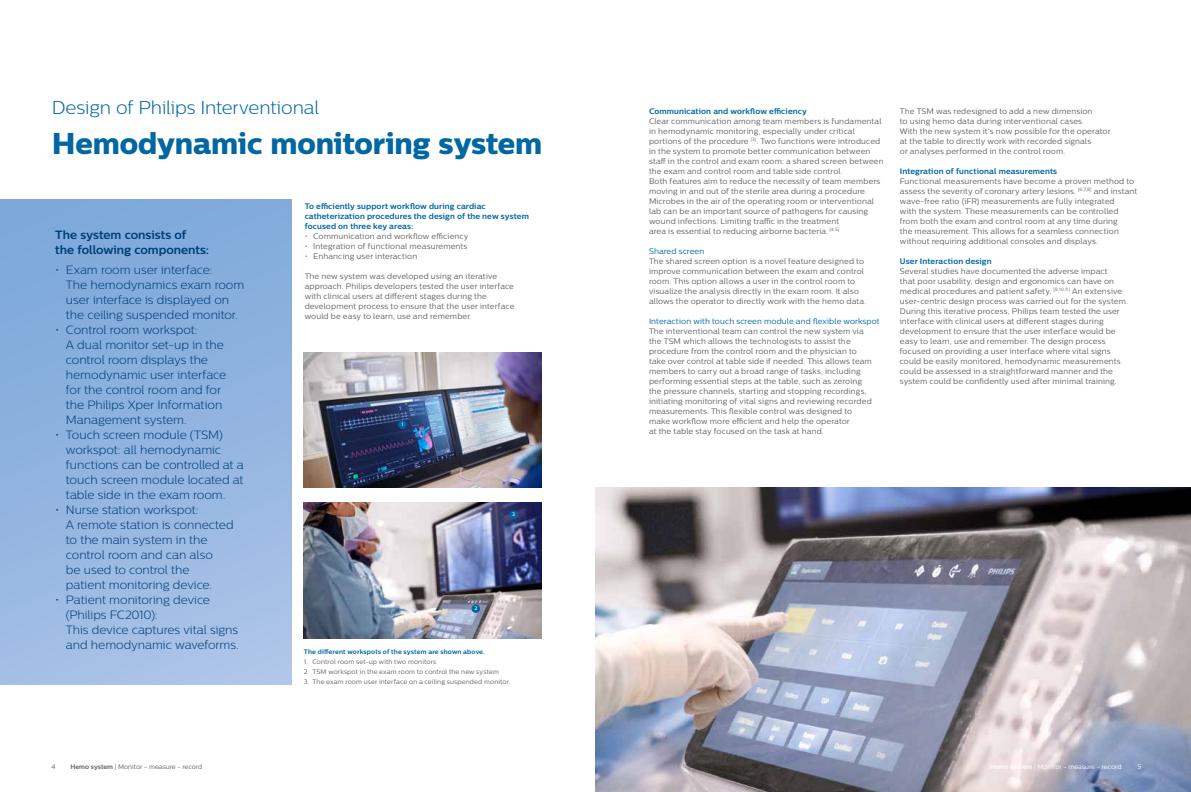
<style>
.page{position:relative;width:1191px;height:792px;background:#fff}
.page>*{position:absolute;margin:0;border:0;box-sizing:border-box;transform-origin:0 0}
.t1{font:30px "Centrale Sans X Bold";letter-spacing:-.01em;color:#0067a2}
.t2{font:300 18.5px "Centrale Sans";letter-spacing:-.01em;color:#0067a2}
.t3{font:300 12px/15px "Centrale Sans";letter-spacing:-.005em;color:#003f79}
.t4{font:700 12px/15px "Centrale Sans";letter-spacing:-.005em;color:#003f79}
.t5{font:8px/10px "Centrale Sans";letter-spacing:.015em;color:#646363}
.t6{font:700 8px/10px "Centrale Sans";letter-spacing:.01em;color:#0067a2}
.t7{font:8px "Centrale Sans";letter-spacing:.015em;color:#0067a2}
.t8{font:6.5px "Centrale Sans";letter-spacing:.02em;color:#646363}
.t9{font:700 6.5px "Centrale Sans";letter-spacing:.02em;color:#0067a2}
.t10{font:6.5px "Centrale Sans";color:#fff}
.t11{font:6.5px "Centrale Sans";color:#646363}
.t12{font:500 5px "Centrale Sans";color:#fff}
.t13{font:500 4.9px "Centrale Sans";color:#fff}
.s1{font-weight:700}
</style>
<div class="page">
<div style="left:0;top:199px;width:292px;height:485px;background:linear-gradient(to bottom,#7ca8da,#a8c1e6)"></div>
<img style="left:304px;top:353px;width:237px;height:135px">
<div style="left:398px;top:420px;width:9px;height:9px;background:#0067a2;border-radius:50%"></div>
<img style="left:304px;top:503px;width:237px;height:135px">
<div style="left:471px;top:604px;width:9px;height:9px;background:#0067a2;border-radius:50%"></div>
<div style="left:509px;top:511px;width:9px;height:8px;background:#0067a2;border-radius:50%"></div>
<img style="left:595px;top:488px;width:596px;height:304px">
<h2 class="t2" style="left:52px;top:97px;width:269px">Design of Philips Interventional</h2>
<h1 class="t1" style="left:52px;top:125px;width:492px">Hemodynamic monitoring system</h1>
<h3 class="t4" style="left:55px;top:227px;width:155px">The system consists of<br>the following components:</h3>
<h3 class="t3" style="left:66px;top:262px;width:180px;text-indent:-11px">• Exam room user interface:<br>The hemodynamics exam room user interface is displayed on the ceiling suspended monitor.</h3>
<h3 class="t3" style="left:66px;top:322px;width:162px;text-indent:-11px">• Control room workspot:<br>A dual monitor set-up in the control room displays the hemodynamic user interface for the control room and for the Philips Xper Information<br>Management system.</h3>
<h3 class="t3" style="left:66px;top:427px;width:179px;text-indent:-11px">• Touch screen module (TSM) workspot: all hemodynamic functions can be controlled at a touch screen module located at table side in the exam room.</h3>
<h3 class="t3" style="left:66px;top:502px;width:169px;text-indent:-11px">• Nurse station workspot:<br>A remote station is connected to the main system in the control room and can also<br>be used to control the<br>patient monitoring device.</h3>
<h3 class="t3" style="left:66px;top:592px;width:174px;text-indent:-11px">• Patient monitoring device (Philips FC2010):<br>This device captures vital signs and hemodynamic waveforms.</h3>
<p class="t6" style="left:305px;top:201px;width:226px">To efficiently support workflow during cardiac catheterization procedures the design of the new system focused on three key areas:</p>
<p class="t5" style="left:305px;top:231px;width:165px">• Communication and workflow efficiency</p>
<p class="t5" style="left:305px;top:241px;width:164px">• Integration of functional measurements</p>
<p class="t5" style="left:305px;top:251px;width:114px">• Enhancing user interaction</p>
<p class="t5" style="left:305px;top:271px;width:211px">The new system was developed using an iterative approach. Philips developers tested the user interface with clinical users at different stages during the development process to ensure that the user interface would be easy to learn, use and remember.</p>
<p class="t12" style="left:401px;top:422px;width:3px">1</p>
<p class="t13" style="left:512px;top:512px;width:4px">3</p>
<p class="t12" style="left:474px;top:606px;width:4px">2</p>
<p class="t9" style="left:304px;top:648px;width:182px">The different workspots of the system are shown above.</p>
<p class="t8" style="left:304px;top:658px;width:134px">1. Control room set-up with two monitors</p>
<p class="t8" style="left:304px;top:668px;width:196px">2. TSM workspot in the exam room to control the new system</p>
<p class="t8" style="left:304px;top:678px;width:208px">3. The exam room user interface on a ceiling suspended monitor.</p>
<p class="t6" style="left:649px;top:106px;width:159px">Communication and workflow efficiency</p>
<p class="t5" style="left:649px;top:116px;width:236px">Clear communication among team members is fundamental in hemodynamic monitoring, especially under critical portions of the procedure <sup>[3]</sup>. Two functions were introduced in the system to promote better communication between staff in the control and exam room: a shared screen between the exam and control room and table side control.<br>Both features aim to reduce the necessity of team members moving in and out of the sterile area during a procedure.<br>Microbes in the air of the operating room or interventional lab can be an important source of pathogens for causing wound infections. Limiting traffic in the treatment<br>area is essential to reducing airborne bacteria. <sup>[4,5]</sup></p>
<p class="t7" style="left:649px;top:246px;width:57px">Shared screen</p>
<p class="t5" style="left:649px;top:256px;width:219px">The shared screen option is a novel feature designed to improve communication between the exam and control room. This option allows a user in the control room to visualize the analysis directly in the exam room. It also allows the operator to directly work with the hemo data.</p>
<p class="t7" style="left:649px;top:316px;width:232px">Interaction with touch screen module and flexible workspot</p>
<p class="t5" style="left:649px;top:326px;width:224px">The interventional team can control the new system via the TSM which allows the technologists to assist the procedure from the control room and the physician to take over control at table side if needed. This allows team members to carry out a broad range of tasks, including performing essential steps at the table, such as zeroing the pressure channels, starting and stopping recordings, initiating monitoring of vital signs and reviewing recorded measurements. This flexible control was designed to make workflow more efficient and help the operator<br>at the table stay focused on the task at hand.</p>
<p class="t5" style="left:900px;top:106px;width:212px">The TSM was redesigned to add a new dimension<br>to using hemo data during interventional cases.<br>With the new system it’s now possible for the operator at the table to directly work with recorded signals<br>or analyses performed in the control room.</p>
<p class="t6" style="left:900px;top:166px;width:159px">Integration of functional measurements</p>
<p class="t5" style="left:900px;top:176px;width:239px">Functional measurements have become a proven method to assess the severity of coronary artery lesions. <sup>[6,7,8]</sup> and instant wave-free ratio (iFR) measurements are fully integrated<br>with the system. These measurements can be controlled from both the exam and control room at any time during<br>the measurement. This allows for a seamless connection without requiring additional consoles and displays.</p>
<p class="t6" style="left:900px;top:256px;width:93px">User Interaction design</p>
<p class="t5" style="left:900px;top:266px;width:229px">Several studies have documented the adverse impact<br>that poor usability, design and ergonomics can have on medical procedures and patient safety. <sup>[9,10,11]</sup> An extensive user-centric design process was carried out for the system.<br>During this iterative process, Philips team tested the user interface with clinical users at different stages during development to ensure that the user interface would be easy to learn, use and remember. The design process focused on providing a user interface where vital signs could be easily monitored, hemodynamic measurements could be assessed in a straightforward manner and the system could be confidently used after minimal training.</p>
<p class="t8" style="left:51px;top:763px;width:5px">4</p>
<p class="t11" style="left:70px;top:763px;width:133px"><span class="s1">Hemo system</span> | Monitor - measure - record</p>
<p class="t10" style="left:989px;top:763px;width:133px"><span class="s1">Hemo system</span> | Monitor - measure - record</p>
<p class="t10" style="left:1137px;top:763px;width:5px">5</p>
</div>
